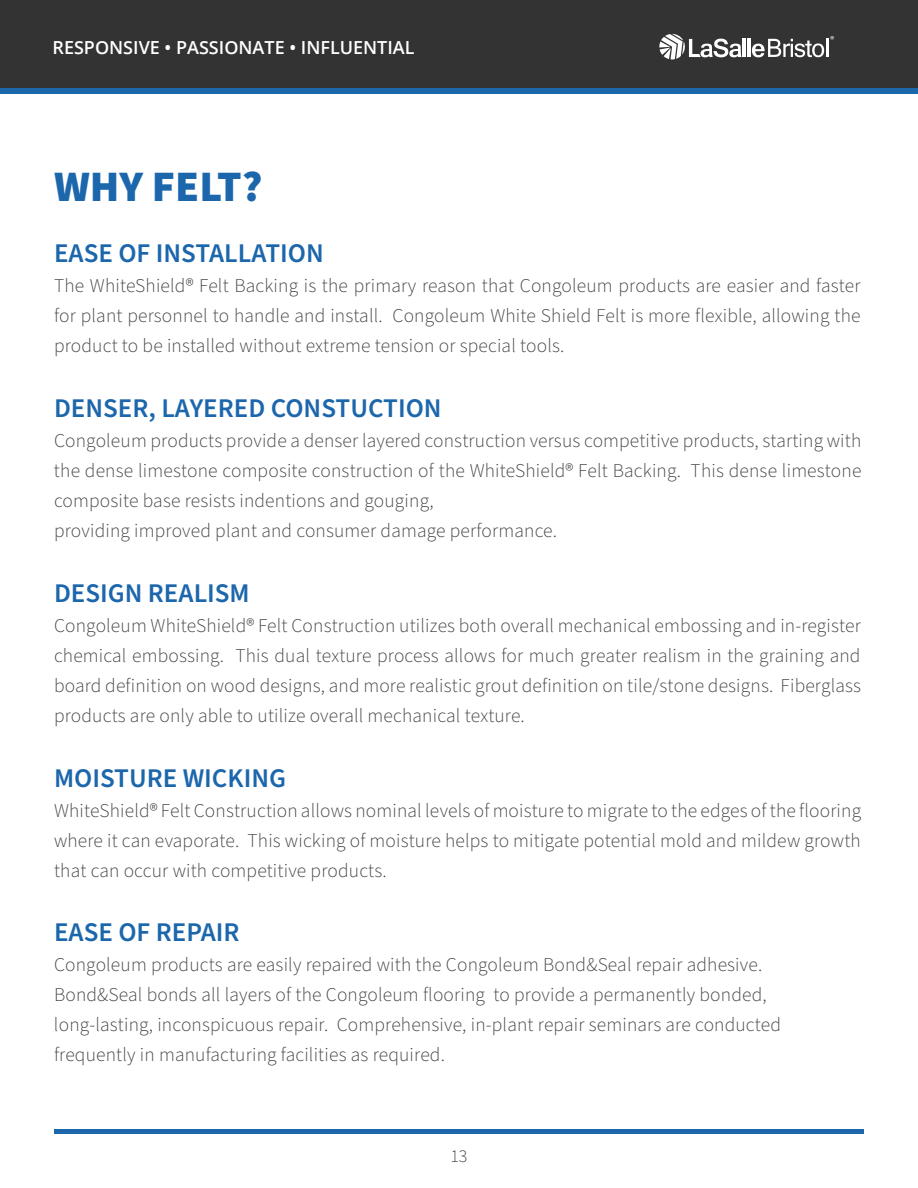
<style>
.page{position:relative;width:918px;height:1188px;background:#fff}
.page>*{position:absolute;margin:0;border:0;box-sizing:border-box;transform-origin:0 0}
.t1{font:900 43.5px "Source Sans Pro";color:#1c66ac}
.t2{font:600 27px "Source Sans Pro";color:#1c66ac}
.t3{font:300 19.5px/30px "Source Sans Pro";letter-spacing:.01em;color:#434343;text-align:justify}
.t4{font:600 18px "Open Sans";color:#fff}
.t5{font:300 18px "Source Sans Pro";color:#434343}
.t6{font:10.2px "Myriad Pro";color:#fff}
</style>
<div class="page">
<div style="left:0;top:0;width:918px;height:94px;background:#1c66ac"></div>
<div style="left:0;top:0;width:918px;height:88px;background:#333"></div>
<hr style="left:54px;top:1130px;width:810px;height:4px;background:#1c66ac">
<hr style="left:743px;top:39px;width:3px;height:18px;background:#fff">
<hr style="left:748px;top:39px;width:3px;height:18px;background:#fff">
<svg style="left:752px;top:39px;width:76px;height:18px"></svg>
<svg style="left:659px;top:34px;width:83px;height:26px"></svg>
<p class="t4" style="left:53px;top:35px;width:364px">RESPONSIVE • PASSIONATE • INFLUENTIAL</p>
<h1 class="t1" style="left:54px;top:157px;width:210px">WHY FELT?</h1>
<p class="t6" style="left:830px;top:33px;width:6px">®</p>
<h2 class="t2" style="left:54px;top:235px;width:271px">EASE OF INSTALLATION</h2>
<p class="t3" style="left:54px;top:271px;width:808px">The WhiteShield® Felt Backing is the primary reason that Congoleum products are easier and faster for plant personnel to handle and install. Congoleum White Shield Felt is more flexible, allowing the product to be installed without extreme tension or special tools.</p>
<h2 class="t2" style="left:54px;top:390px;width:389px">DENSER, LAYERED CONSTUCTION</h2>
<p class="t3" style="left:54px;top:426px;width:809px;text-align:left">Congoleum products provide a denser layered construction versus competitive products, starting with the dense limestone composite construction of the WhiteShield® Felt Backing. This dense limestone composite base resists indentions and gouging,<br>providing improved plant and consumer damage performance.</p>
<h2 class="t2" style="left:54px;top:575px;width:197px">DESIGN REALISM</h2>
<p class="t3" style="left:54px;top:611px;width:809px">Congoleum WhiteShield® Felt Construction utilizes both overall mechanical embossing and in-register chemical embossing. This dual texture process allows for much greater realism in the graining and board definition on wood designs, and more realistic grout definition on tile/stone designs. Fiberglass products are only able to utilize overall mechanical texture.</p>
<h2 class="t2" style="left:54px;top:760px;width:234px">MOISTURE WICKING</h2>
<p class="t3" style="left:54px;top:796px;width:809px">WhiteShield® Felt Construction allows nominal levels of moisture to migrate to the edges of the flooring where it can evaporate. This wicking of moisture helps to mitigate potential mold and mildew growth that can occur with competitive products.</p>
<h2 class="t2" style="left:54px;top:914px;width:187px">EASE OF REPAIR</h2>
<p class="t3" style="left:54px;top:950px;width:729px;text-align:left">Congoleum products are easily repaired with the Congoleum Bond&amp;Seal repair adhesive.<br>Bond&amp;Seal bonds all layers of the Congoleum flooring to provide a permanently bonded, long-lasting, inconspicuous repair. Comprehensive, in-plant repair seminars are conducted frequently in manufacturing facilities as required.</p>
<p class="t5" style="left:450px;top:1144px;width:19px">13</p>
</div>
